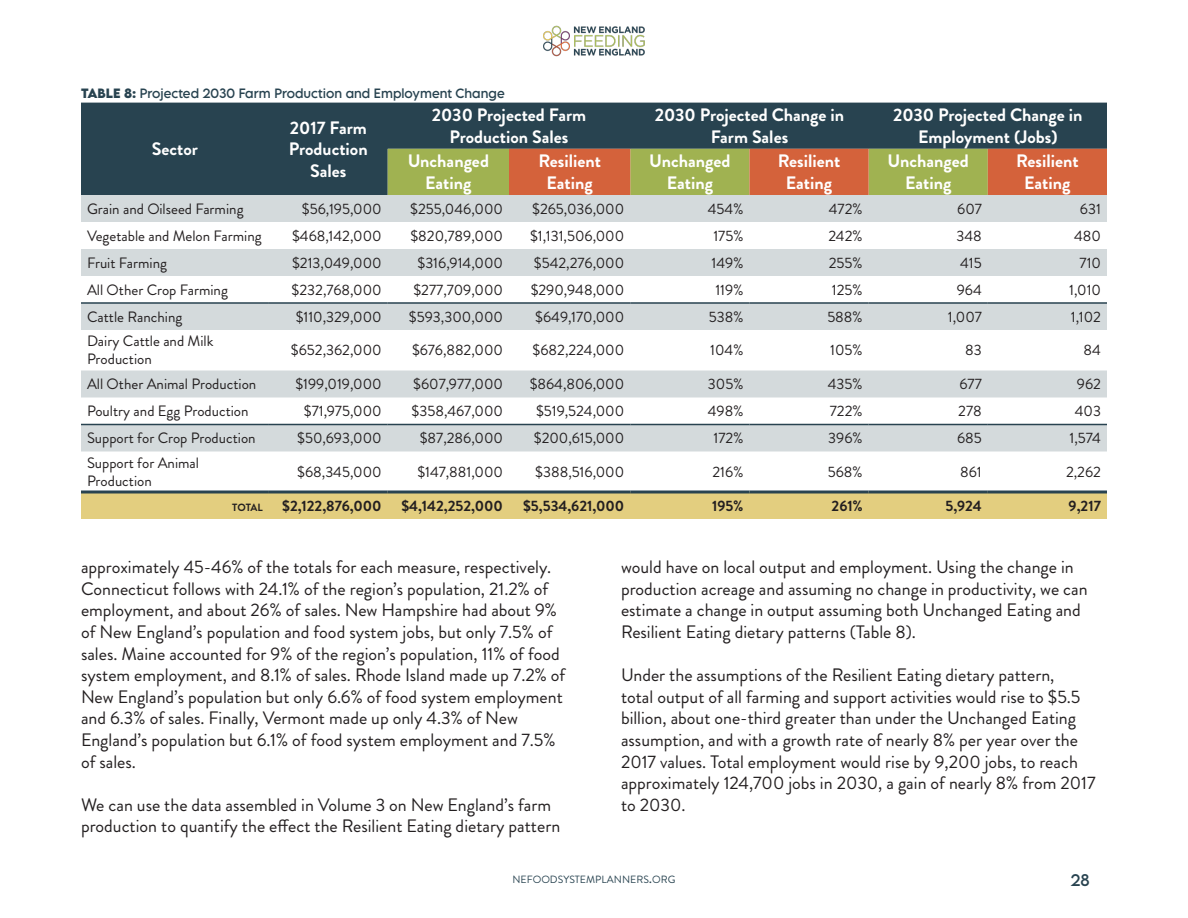
<style>
.page{position:relative;width:1188px;height:918px;background:#fff}
.page>*{position:absolute;margin:0;border:0;box-sizing:border-box;transform-origin:0 0}
.t1{font:18px/21.6px "Brandon Grotesque";color:#231f20}
.t2{font:700 18px/21.6px "Brandon Grotesque";color:#fff;text-align:center}
.t3{font:15px/18px "Brandon Grotesque";color:#231f20}
.t4{font:700 15px "Brandon Grotesque";color:#231f20}
.t5{font:15px "LEMONMILK Pro";color:#284350}
.t6{font:12px "LEMONMILK Pro";color:#284350}
.t7{font:10.5px "Brandon Grotesque";color:#284350}
.t8{font:700 10.5px "Brandon Grotesque";letter-spacing:-.005em;color:#231f20}
.s1{font-family:"LEMONMILK";font-weight:700}
.s2{font-size:15px}
</style>
<div class="page">
<img style="left:543px;top:26px;width:102px;height:31px">
<div style="left:81px;top:103px;width:1026px;height:92px;background:#284350"></div>
<svg style="left:388px;top:149px;width:719px;height:46px;background:#ba8a46"></svg>
<svg style="left:81px;top:195px;width:1026px;height:257px;fill:#d4dadc"></svg>
<div style="left:81px;top:493px;width:1026px;height:26px;background:#e3ce7f"></div>
<hr style="left:81px;top:302px;width:188px;height:2px;background:#284350">
<hr style="left:269px;top:302px;width:119px;height:2px;background:#284350">
<hr style="left:388px;top:302px;width:121px;height:2px;background:#284350">
<hr style="left:509px;top:302px;width:121px;height:2px;background:#284350">
<hr style="left:630px;top:302px;width:119px;height:2px;background:#284350">
<hr style="left:749px;top:302px;width:120px;height:2px;background:#284350">
<hr style="left:869px;top:302px;width:119px;height:2px;background:#284350">
<hr style="left:988px;top:302px;width:119px;height:2px;background:#284350">
<hr style="left:81px;top:424px;width:188px;height:1px;background:#284350">
<hr style="left:269px;top:424px;width:119px;height:1px;background:#284350">
<hr style="left:388px;top:424px;width:121px;height:1px;background:#284350">
<hr style="left:509px;top:424px;width:121px;height:1px;background:#284350">
<hr style="left:630px;top:424px;width:119px;height:1px;background:#284350">
<hr style="left:749px;top:424px;width:120px;height:1px;background:#284350">
<hr style="left:869px;top:424px;width:119px;height:1px;background:#284350">
<hr style="left:988px;top:424px;width:119px;height:1px;background:#284350">
<hr style="left:81px;top:490px;width:188px;height:3px;background:#284350">
<hr style="left:269px;top:490px;width:119px;height:3px;background:#284350">
<hr style="left:388px;top:490px;width:121px;height:3px;background:#284350">
<hr style="left:509px;top:490px;width:121px;height:3px;background:#284350">
<hr style="left:630px;top:490px;width:119px;height:3px;background:#284350">
<hr style="left:749px;top:490px;width:120px;height:3px;background:#284350">
<hr style="left:869px;top:490px;width:119px;height:3px;background:#284350">
<hr style="left:988px;top:490px;width:119px;height:3px;background:#284350">
<p class="t6" style="left:81px;top:86px;width:425px"><span class="s1">table 8:</span> Projected 2030 Farm Production and Employment Change</p>
<p class="t2" style="left:152px;top:138px;width:48px">Sector</p>
<p class="t2" style="left:289px;top:117px;width:80px">2017 Farm<br>Production<br>Sales</p>
<p class="t2" style="left:432px;top:104px;width:156px">2030 Projected Farm<br>Production Sales</p>
<p class="t2" style="left:655px;top:104px;width:191px">2030 Projected Change in<br>Farm Sales</p>
<p class="t2" style="left:893px;top:104px;width:191px">2030 Projected Change in<br>Employment (Jobs)</p>
<p class="t2" style="left:408px;top:151px;width:83px">Unchanged<br>Eating</p>
<p class="t2" style="left:538px;top:151px;width:64px">Resilient<br>Eating</p>
<p class="t2" style="left:649px;top:151px;width:83px">Unchanged<br>Eating</p>
<p class="t2" style="left:778px;top:151px;width:64px">Resilient<br>Eating</p>
<p class="t2" style="left:888px;top:151px;width:83px">Unchanged<br>Eating</p>
<p class="t2" style="left:1016px;top:151px;width:64px">Resilient<br>Eating</p>
<p class="t3" style="left:87px;top:200px;width:158px">Grain and Oilseed Farming</p>
<p class="t3" style="left:302px;top:200px;width:81px">$56,195,000</p>
<p class="t3" style="left:410px;top:200px;width:94px">$255,046,000</p>
<p class="t3" style="left:532px;top:200px;width:94px">$265,036,000</p>
<p class="t3" style="left:708px;top:200px;width:37px">454%</p>
<p class="t3" style="left:829px;top:200px;width:35px">472%</p>
<p class="t3" style="left:957px;top:200px;width:26px">607</p>
<p class="t3" style="left:1080px;top:200px;width:23px">631</p>
<p class="t3" style="left:87px;top:227px;width:176px">Vegetable and Melon Farming</p>
<p class="t3" style="left:292px;top:227px;width:91px">$468,142,000</p>
<p class="t3" style="left:410px;top:227px;width:94px">$820,789,000</p>
<p class="t3" style="left:530px;top:227px;width:96px">$1,131,506,000</p>
<p class="t3" style="left:713px;top:227px;width:32px">175%</p>
<p class="t3" style="left:828px;top:227px;width:36px">242%</p>
<p class="t3" style="left:956px;top:227px;width:27px">348</p>
<p class="t3" style="left:1074px;top:227px;width:28px">480</p>
<p class="t3" style="left:87px;top:254px;width:82px">Fruit Farming</p>
<p class="t3" style="left:292px;top:254px;width:91px">$213,049,000</p>
<p class="t3" style="left:417px;top:254px;width:87px">$316,914,000</p>
<p class="t3" style="left:534px;top:254px;width:92px">$542,276,000</p>
<p class="t3" style="left:712px;top:254px;width:33px">149%</p>
<p class="t3" style="left:829px;top:254px;width:35px">255%</p>
<p class="t3" style="left:960px;top:254px;width:23px">415</p>
<p class="t3" style="left:1080px;top:254px;width:23px">710</p>
<p class="t3" style="left:87px;top:281px;width:142px">All Other Crop Farming</p>
<p class="t3" style="left:292px;top:281px;width:92px">$232,768,000</p>
<p class="t3" style="left:413px;top:281px;width:91px">$277,709,000</p>
<p class="t3" style="left:531px;top:281px;width:95px">$290,948,000</p>
<p class="t3" style="left:715px;top:281px;width:30px">119%</p>
<p class="t3" style="left:832px;top:281px;width:32px">125%</p>
<p class="t3" style="left:957px;top:281px;width:27px">964</p>
<p class="t3" style="left:1069px;top:281px;width:33px">1,010</p>
<p class="t3" style="left:87px;top:308px;width:97px">Cattle Ranching</p>
<p class="t3" style="left:296px;top:308px;width:88px">$110,329,000</p>
<p class="t3" style="left:409px;top:308px;width:96px">$593,300,000</p>
<p class="t3" style="left:535px;top:308px;width:91px">$649,170,000</p>
<p class="t3" style="left:709px;top:308px;width:36px">538%</p>
<p class="t3" style="left:827px;top:308px;width:37px">588%</p>
<p class="t3" style="left:948px;top:308px;width:36px">1,007</p>
<p class="t3" style="left:1071px;top:308px;width:32px">1,102</p>
<p class="t3" style="left:87px;top:333px;width:128px">Dairy Cattle and Milk<br>Production</p>
<p class="t3" style="left:291px;top:342px;width:92px">$652,362,000</p>
<p class="t3" style="left:412px;top:342px;width:92px">$676,882,000</p>
<p class="t3" style="left:533px;top:342px;width:93px">$682,224,000</p>
<p class="t3" style="left:710px;top:342px;width:35px">104%</p>
<p class="t3" style="left:830px;top:342px;width:34px">105%</p>
<p class="t3" style="left:965px;top:342px;width:18px">83</p>
<p class="t3" style="left:1084px;top:342px;width:19px">84</p>
<p class="t3" style="left:87px;top:375px;width:171px">All Other Animal Production</p>
<p class="t3" style="left:295px;top:375px;width:88px">$199,019,000</p>
<p class="t3" style="left:413px;top:375px;width:91px">$607,977,000</p>
<p class="t3" style="left:530px;top:375px;width:96px">$864,806,000</p>
<p class="t3" style="left:708px;top:375px;width:37px">305%</p>
<p class="t3" style="left:828px;top:375px;width:36px">435%</p>
<p class="t3" style="left:959px;top:375px;width:24px">677</p>
<p class="t3" style="left:1077px;top:375px;width:26px">962</p>
<p class="t3" style="left:87px;top:402px;width:163px">Poultry and Egg Production</p>
<p class="t3" style="left:304px;top:402px;width:79px">$71,975,000</p>
<p class="t3" style="left:412px;top:402px;width:93px">$358,467,000</p>
<p class="t3" style="left:536px;top:402px;width:90px">$519,524,000</p>
<p class="t3" style="left:708px;top:402px;width:37px">498%</p>
<p class="t3" style="left:830px;top:402px;width:34px">722%</p>
<p class="t3" style="left:958px;top:402px;width:25px">278</p>
<p class="t3" style="left:1075px;top:402px;width:28px">403</p>
<p class="t3" style="left:87px;top:429px;width:170px">Support for Crop Production</p>
<p class="t3" style="left:297px;top:429px;width:86px">$50,693,000</p>
<p class="t3" style="left:420px;top:429px;width:85px">$87,286,000</p>
<p class="t3" style="left:534px;top:429px;width:92px">$200,615,000</p>
<p class="t3" style="left:714px;top:429px;width:31px">172%</p>
<p class="t3" style="left:828px;top:429px;width:36px">396%</p>
<p class="t3" style="left:957px;top:429px;width:26px">685</p>
<p class="t3" style="left:1069px;top:429px;width:33px">1,574</p>
<p class="t3" style="left:87px;top:454px;width:114px">Support for Animal<br>Production</p>
<p class="t3" style="left:297px;top:463px;width:86px">$68,345,000</p>
<p class="t3" style="left:417px;top:463px;width:87px">$147,881,000</p>
<p class="t3" style="left:535px;top:463px;width:90px">$388,516,000</p>
<p class="t3" style="left:713px;top:463px;width:32px">216%</p>
<p class="t3" style="left:828px;top:463px;width:36px">568%</p>
<p class="t3" style="left:960px;top:463px;width:23px">861</p>
<p class="t3" style="left:1066px;top:463px;width:36px">2,262</p>
<p class="t8" style="left:232px;top:500px;width:32px">total</p>
<p class="t4" style="left:282px;top:495px;width:101px">$2,122,876,000</p>
<p class="t4" style="left:401px;top:495px;width:103px">$4,142,252,000</p>
<p class="t4" style="left:523px;top:495px;width:103px">$5,534,621,000</p>
<p class="t4" style="left:712px;top:495px;width:33px">195%</p>
<p class="t4" style="left:832px;top:495px;width:33px">261%</p>
<p class="t4" style="left:945px;top:495px;width:38px">5,924</p>
<p class="t4" style="left:1069px;top:495px;width:34px">9,217</p>
<p class="t1" style="left:81px;top:556px;width:486px">approximately 45-46% of the totals for each measure, respectively.<br>Connecticut follows with 24.1% of the region’s population, 21.2% of employment, and about 26% of sales. New Hampshire had about 9% of New England’s population and food system jobs, but only 7.5% of sales. Maine accounted for 9% of the region’s population, 11% of food system employment, and 8.1% of sales. Rhode Island made up 7.2% of New England’s population but only 6.6% of food system employment and 6.3% of sales. Finally, Vermont made up only 4.3% of New England’s population but 6.1% of food system employment and 7.5% of sales.</p>
<p class="t1" style="left:81px;top:794px;width:481px">We can use the data assembled in Volume 3 on New England’s farm production to quantify the effect the Resilient Eating dietary pattern</p>
<p class="t1" style="left:621px;top:556px;width:468px">would have on local output and employment. Using the change in production acreage and assuming no change in productivity, we can estimate a change in output assuming both Unchanged Eating and Resilient Eating dietary patterns (Table 8).</p>
<p class="t1" style="left:621px;top:664px;width:476px">Under the assumptions of the Resilient Eating dietary pattern,<br>total output of all farming and support activities would rise to $5.5 billion, about one-third greater than under the Unchanged Eating assumption, and with a growth rate of nearly 8% per year over the 2017 values. Total employment would rise by 9,200 jobs, to reach approximately 124,700 jobs in 2030, a gain of nearly 8% from 2017 to 2030.</p>
<p class="t7" style="left:512px;top:872px;width:165px">NEFOODSYSTEMPLANNERS<span class="s2">.</span>ORG</p>
<p class="t5" style="left:1070px;top:870px;width:21px">28</p>
</div>
